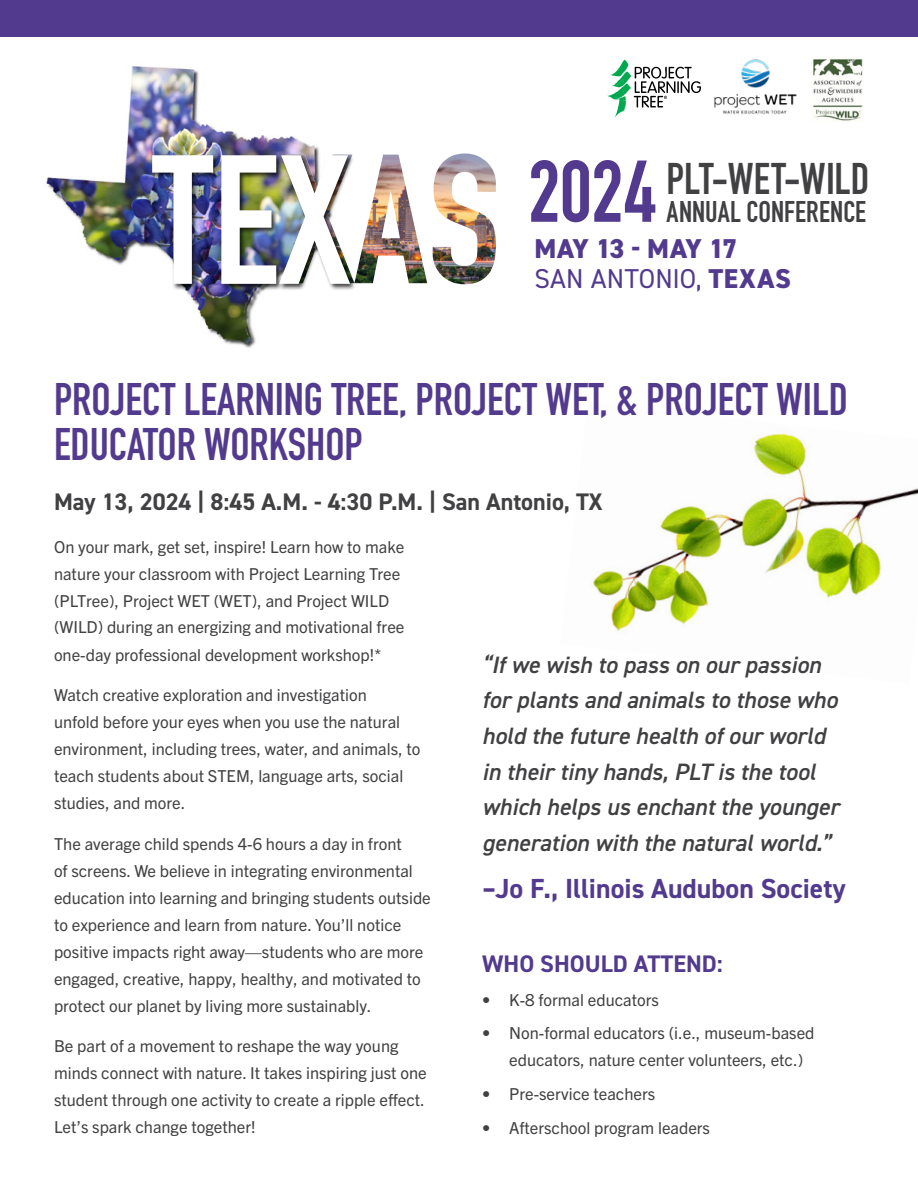
<style>
.page{position:relative;width:918px;height:1188px;background:#fff}
.page>*{position:absolute;margin:0;border:0;box-sizing:border-box;transform-origin:0 0}
.t1{font:700 180.6px "DIN Condensed";color:#fff}
.t2{font:700 85.95px "DIN Condensed";color:#523a8e}
.t3{font:700 45px/45px "DIN Condensed";color:#523a8e}
.t4{font:700 43.65px "DIN Condensed";letter-spacing:.005em;color:#414042}
.t5{font:700 29.55px "DIN Condensed";color:#414042}
.t6{font:700 27.6px "DIN2014";color:#523a8e}
.t7{font:800 27.3px/29.5px "DIN2014";letter-spacing:-.05em;color:#523a8e}
.t8{font:700 24px "DIN2014";color:#414042}
.t9{font:700 24px "DIN2014";color:#523a8e}
.t10{font:italic 600 23.7px/35.5px "DIN2014";color:#414042}
.t11{font:16.5px/27px "Trade Gothic Next LT Pro";color:#414042}
.s1{font-weight:400}
</style>
<div class="page">
<img style="left:592px;top:433px;width:326px;height:200px">
<div style="left:0;top:0;width:918px;height:37px;background:#523a8e"></div>
<img style="left:46px;top:66px;width:274px;height:282px">
<img style="left:356px;top:154px;width:140px;height:130px">
<svg style="left:608px;top:60px;width:93px;height:57px"></svg>
<div style="left:151px;top:154px;width:205px;height:136px;background:#000;opacity:.75"></div>
<img style="left:714px;top:59px;width:83px;height:56px">
<img style="left:812px;top:59px;width:51px;height:62px">
<h1 class="t1" style="left:153px;top:99px;width:199px">TEX</h1>
<h2 class="t2" style="left:528px;top:134px;width:129px">2024</h2>
<h3 class="t4" style="left:667px;top:149px;width:204px">PLT-WET-WILD</h3>
<h3 class="t5" style="left:667px;top:191px;width:201px">ANNUAL CONFERENCE</h3>
<h3 class="t7" style="left:534px;top:234px;width:258px">MAY 13 - MAY 17<br><span class="s1">SAN ANTONIO,</span> TEXAS</h3>
<h3 class="t3" style="left:54px;top:377px;width:795px">PROJECT LEARNING TREE, PROJECT WET, &amp; PROJECT WILD<br>EDUCATOR WORKSHOP</h3>
<h3 class="t8" style="left:54px;top:485px;width:550px">May 13, 2024 | 8:45 A.M. - 4:30 P.M. | San Antonio, TX</h3>
<p class="t11" style="left:54px;top:532px;width:352px;line-height:26.5px">On your mark, get set, inspire! Learn how to make nature your classroom with Project Learning Tree (PLTree), Project WET (WET), and Project WILD (WILD) during an energizing and motivational free</p>
<p class="t11" style="left:54px;top:640px;width:329px">one-day professional development workshop!*</p>
<p class="t11" style="left:54px;top:681px;width:368px">Watch creative exploration and investigation<br>unfold before your eyes when you use the natural environment, including trees, water, and animals, to teach students about STEM, language arts, social studies, and more.</p>
<p class="t11" style="left:54px;top:829px;width:378px">The average child spends 4-6 hours a day in front<br>of screens. We believe in integrating environmental education into learning and bringing students outside to experience and learn from nature. You’ll notice positive impacts right away—students who are more engaged, creative, happy, healthy, and motivated to protect our planet by living more sustainably.</p>
<p class="t11" style="left:54px;top:1032px;width:374px">Be part of a movement to reshape the way young minds connect with nature. It takes inspiring just one student through one activity to create a ripple effect.<br>Let’s spark change together!</p>
<h3 class="t10" style="left:482px;top:646px;width:359px">“If we wish to pass on our passion for plants and animals to those who hold the future health of our world in their tiny hands, PLT is the tool which helps us enchant the younger generation with the natural world.”</h3>
<h3 class="t6" style="left:482px;top:870px;width:365px">–Jo F., Illinois Audubon Society</h3>
<h3 class="t9" style="left:482px;top:948px;width:242px">WHO SHOULD ATTEND:</h3>
<p class="t11" style="left:482px;top:985px;width:178px">• K-8 formal educators</p>
<p class="t11" style="left:509px;top:1019px;width:307px;text-indent:-27px">• Non-formal educators (i.e., museum-based educators, nature center volunteers, etc.)</p>
<p class="t11" style="left:482px;top:1080px;width:174px">• Pre-service teachers</p>
<p class="t11" style="left:482px;top:1113px;width:229px">• Afterschool program leaders</p>
</div>
